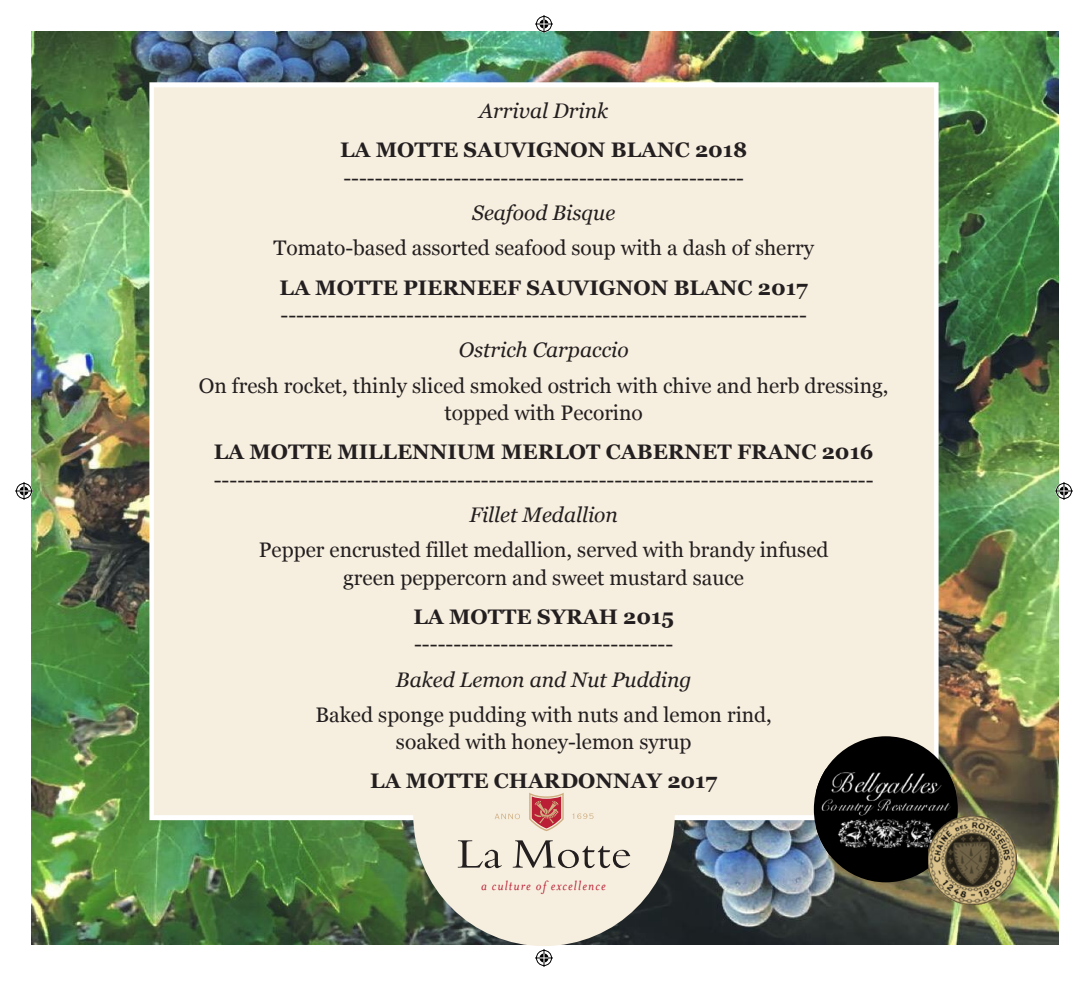
<style>
.page{position:relative;width:1088px;height:982px;background:#fff}
.page>*{position:absolute;margin:0;border:0;box-sizing:border-box;transform-origin:0 0}
.t1{font:21px/35.2px "Georgia";color:#231f20;text-align:center}
.t2{font:700 21px/39.2px "Georgia";color:#231f20;text-align:center}
.t3{font:italic 15.3px "Mrs Eaves";letter-spacing:.07em;color:#ba1f36}
.s1{font-weight:400;font-style:italic}
.s2{font-style:italic}
.s3{font-weight:700}
.s4{font-weight:400}
</style>
<div class="page">
<img style="left:31px;top:31px;width:1027px;height:913px">
<div style="left:149px;top:82px;width:789px;height:738px;background:#f6eede;border:5px solid #fff"></div>
<div style="left:413px;top:684px;width:262px;height:262px;background:#f6eede;border-radius:50%"></div>
<div style="left:814px;top:736px;width:144px;height:146px;background:#000;border-radius:50%"></div>
<img style="left:816px;top:768px;width:140px;height:87px">
<img style="left:928px;top:816px;width:88px;height:88px">
<svg style="left:513px;top:840px;width:117px;height:28px"></svg>
<svg style="left:458px;top:840px;width:44px;height:28px"></svg>
<svg style="left:494px;top:793px;width:99px;height:38px"></svg>
<svg style="left:535px;top:15px;width:18px;height:18px"></svg>
<svg style="left:535px;top:949px;width:18px;height:17px"></svg>
<svg style="left:15px;top:482px;width:18px;height:18px"></svg>
<svg style="left:1055px;top:482px;width:18px;height:18px"></svg>
<p class="t2" style="left:340px;top:90px;width:409px"><span class="s1">Arrival Drink<br></span>LA MOTTE SAUVIGNON BLANC 2018</p>
<p class="t1" style="left:273px;top:159px;width:542px">---------------------------------------------------<br><span class="s2">Seafood Bisque<br></span>Tomato-based assorted seafood soup with a dash of sherry</p>
<p class="t1" style="left:280px;top:273px;width:529px;line-height:27.5px;text-align:left"><span class="s3">LA MOTTE PIERNEEF SAUVIGNON BLANC 2017 </span>-------------------------------------------------------------------</p>
<p class="t1" style="left:199px;top:331px;width:691px"><span class="s2">Ostrich Carpaccio<br></span>On fresh rocket, thinly sliced smoked ostrich with chive and herb dressing,</p>
<p class="t2" style="left:214px;top:392px;width:661px"><span class="s4">topped with Pecorino<br></span>LA MOTTE MILLENNIUM MERLOT CABERNET FRANC 2016</p>
<p class="t1" style="left:214px;top:461px;width:661px">------------------------------------------------------------------------------------<br><span class="s2">Fillet Medallion<br></span>Pepper encrusted fillet medallion, served with brandy infused</p>
<p class="t1" style="left:343px;top:557px;width:402px;line-height:39.2px">green peppercorn and sweet mustard sauce<br><span class="s3">LA MOTTE SYRAH 2015</span></p>
<p class="t1" style="left:315px;top:625px;width:458px">---------------------------------<br><span class="s2">Baked Lemon and Nut Pudding<br></span>Baked sponge pudding with nuts and lemon rind,</p>
<p class="t1" style="left:370px;top:721px;width:348px;line-height:39.2px">soaked with honey-lemon syrup<br><span class="s3">LA MOTTE CHARDONNAY 2017</span></p>
<p class="t3" style="left:481px;top:876px;width:126px">a culture of excellence</p>
</div>
